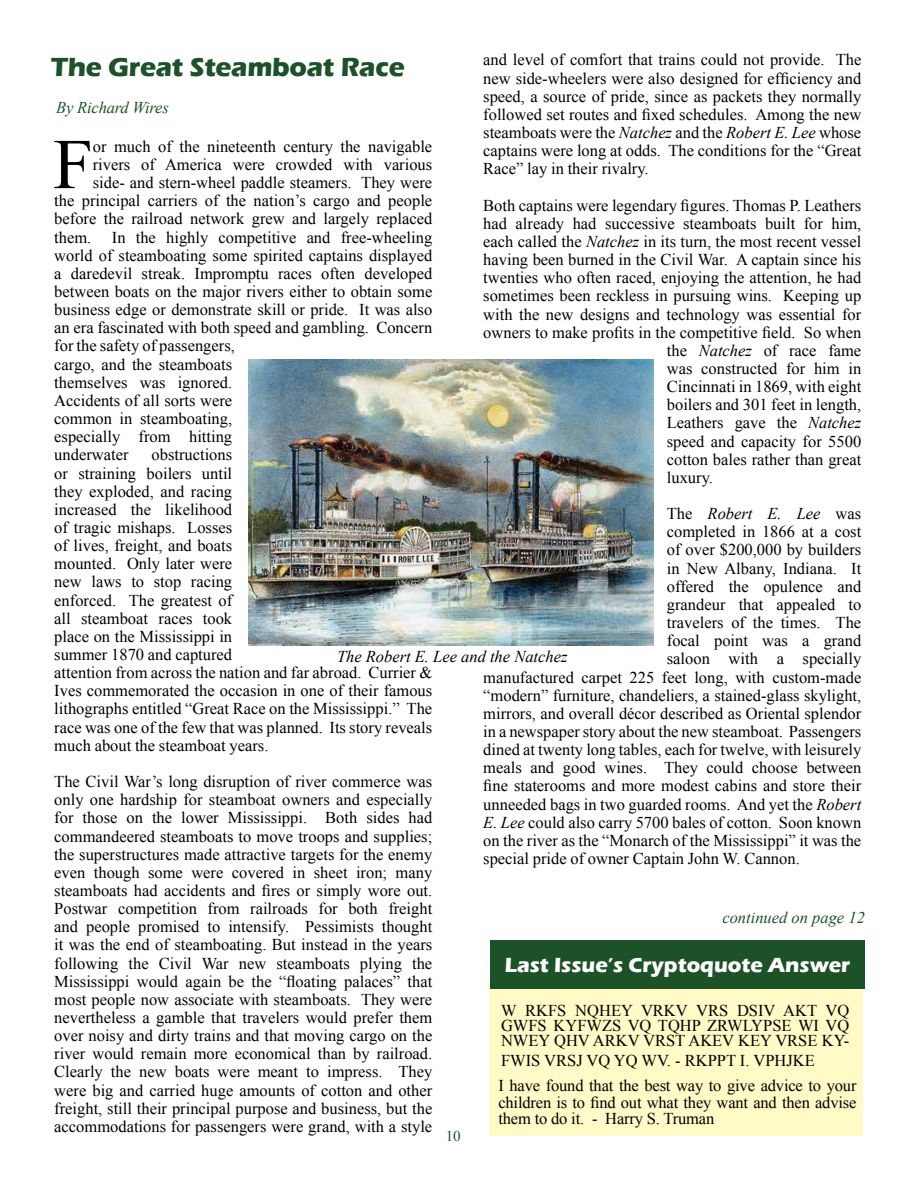
<style>
.page{position:relative;width:918px;height:1188px;background:#fff}
.page>*{position:absolute;margin:0;border:0;box-sizing:border-box;transform-origin:0 0}
.t1{font:71.25px "Times New Roman";color:#000}
.t2{font:700 27px "Eras ITC";letter-spacing:-.01em;color:#1d5128}
.t3{font:700 21px "Eras ITC";color:#fff}
.t4{font:16.5px/18.1px "Times New Roman";color:#000;text-align:justify}
.t5{font:italic 16.5px "Times New Roman";color:#000}
.t6{font:italic 16.5px "Times New Roman";color:#1d5128}
.t7{font:15px "Times New Roman";color:#1d5128}
.s1{font-style:italic}
.s2{font-style:normal}
</style>
<div class="page">
<img style="left:248px;top:359px;width:405px;height:286px">
<div style="left:489px;top:982px;width:374px;height:154px;background:#fffac6"></div>
<div style="left:490px;top:941px;width:375px;height:48px;background:#1d5128"></div>
<p class="t4" style="left:483px;top:51px;width:380px">and level of comfort that trains could not provide. The new side-wheelers were also designed for efficiency and speed, a source of pride, since as packets they normally followed set routes and fixed schedules. Among the new steamboats were the <span class="s1">Natchez</span> and the <span class="s1">Robert E. Lee</span> whose captains were long at odds. The conditions for the “Great Race” lay in their rivalry.</p>
<p class="t4" style="left:483px;top:196px;width:380px">Both captains were legendary figures. Thomas P. Leathers</p>
<p class="t4" style="left:483px;top:214px;width:380px">had already had successive steamboats built for him,</p>
<p class="t4" style="left:483px;top:232px;width:380px">each called the <span class="s1">Natchez</span> in its turn, the most recent vessel</p>
<p class="t4" style="left:483px;top:250px;width:379px">having been burned in the Civil War. A captain since his</p>
<p class="t4" style="left:483px;top:268px;width:380px">twenties who often raced, enjoying the attention, he had</p>
<p class="t4" style="left:483px;top:287px;width:380px">sometimes been reckless in pursuing wins. Keeping up</p>
<p class="t4" style="left:483px;top:305px;width:380px">with the new designs and technology was essential for</p>
<p class="t4" style="left:483px;top:323px;width:380px">owners to make profits in the competitive field. So when</p>
<p class="t4" style="left:667px;top:341px;width:196px">the <span class="s1">Natchez</span> of race fame</p>
<p class="t4" style="left:667px;top:359px;width:196px">was constructed for him in</p>
<p class="t4" style="left:667px;top:377px;width:196px">Cincinnati in 1869, with eight</p>
<p class="t4" style="left:667px;top:395px;width:196px">boilers and 301 feet in length,</p>
<p class="t4" style="left:667px;top:414px;width:196px">Leathers gave the <span class="s1">Natchez</span></p>
<p class="t4" style="left:667px;top:432px;width:196px">speed and capacity for 5500</p>
<p class="t4" style="left:667px;top:450px;width:196px">cotton bales rather than great</p>
<p class="t4" style="left:667px;top:468px;width:48px">luxury.</p>
<p class="t5" style="left:667px;top:502px;width:196px"><span class="s2">The</span> Robert E. Lee <span class="s2">was</span></p>
<p class="t4" style="left:667px;top:522px;width:196px">completed in 1866 at a cost</p>
<p class="t4" style="left:667px;top:541px;width:196px">of over $200,000 by builders</p>
<p class="t4" style="left:667px;top:559px;width:196px">in New Albany, Indiana. It</p>
<p class="t4" style="left:667px;top:577px;width:196px">offered the opulence and</p>
<p class="t4" style="left:667px;top:595px;width:196px">grandeur that appealed to</p>
<p class="t4" style="left:667px;top:613px;width:196px">travelers of the times. The</p>
<p class="t4" style="left:667px;top:631px;width:196px">focal point was a grand</p>
<p class="t4" style="left:667px;top:650px;width:196px">saloon with a specially</p>
<p class="t4" style="left:483px;top:668px;width:380px">manufactured carpet 225 feet long, with custom-made</p>
<p class="t4" style="left:483px;top:686px;width:380px">“modern” furniture, chandeliers, a stained-glass skylight,</p>
<p class="t4" style="left:483px;top:704px;width:380px">mirrors, and overall décor described as Oriental splendor</p>
<p class="t4" style="left:483px;top:722px;width:380px">in a newspaper story about the new steamboat. Passengers</p>
<p class="t4" style="left:483px;top:740px;width:379px">dined at twenty long tables, each for twelve, with leisurely</p>
<p class="t4" style="left:483px;top:758px;width:380px">meals and good wines. They could choose between</p>
<p class="t4" style="left:483px;top:777px;width:380px">fine staterooms and more modest cabins and store their</p>
<p class="t4" style="left:483px;top:795px;width:379px">unneeded bags in two guarded rooms. And yet the <span class="s1">Robert</span></p>
<p class="t4" style="left:483px;top:813px;width:379px"><span class="s1">E. Lee</span> could also carry 5700 bales of cotton. Soon known</p>
<p class="t4" style="left:483px;top:831px;width:379px">on the river as the “Monarch of the Mississippi” it was the</p>
<p class="t4" style="left:483px;top:849px;width:318px">special pride of owner Captain John W. Cannon.</p>
<h2 class="t2" style="left:51px;top:52px;width:355px">The Great Steamboat Race</h2>
<p class="t6" style="left:56px;top:96px;width:114px">By Richard Wires</p>
<h1 class="t1" style="left:53px;top:116px;width:41px">F</h1>
<p class="t4" style="left:93px;top:137px;width:341px">or much of the nineteenth century the navigable</p>
<p class="t4" style="left:93px;top:155px;width:341px">rivers of America were crowded with various</p>
<p class="t4" style="left:93px;top:173px;width:341px">side- and stern-wheel paddle steamers. They were</p>
<p class="t4" style="left:54px;top:191px;width:379px">the principal carriers of the nation’s cargo and people</p>
<p class="t4" style="left:54px;top:210px;width:379px">before the railroad network grew and largely replaced</p>
<p class="t4" style="left:54px;top:228px;width:380px">them. In the highly competitive and free-wheeling</p>
<p class="t4" style="left:54px;top:246px;width:380px">world of steamboating some spirited captains displayed</p>
<p class="t4" style="left:54px;top:264px;width:380px">a daredevil streak. Impromptu races often developed</p>
<p class="t4" style="left:54px;top:282px;width:380px">between boats on the major rivers either to obtain some</p>
<p class="t4" style="left:54px;top:300px;width:380px">business edge or demonstrate skill or pride. It was also</p>
<p class="t4" style="left:54px;top:318px;width:380px">an era fascinated with both speed and gambling. Concern</p>
<p class="t4" style="left:54px;top:337px;width:182px">for the safety of passengers,</p>
<p class="t4" style="left:54px;top:355px;width:179px">cargo, and the steamboats</p>
<p class="t4" style="left:54px;top:373px;width:179px">themselves was ignored.</p>
<p class="t4" style="left:54px;top:391px;width:179px">Accidents of all sorts were</p>
<p class="t4" style="left:54px;top:409px;width:179px">common in steamboating,</p>
<p class="t4" style="left:54px;top:427px;width:179px">especially from hitting</p>
<p class="t4" style="left:54px;top:446px;width:76px">underwater</p>
<p class="t4" style="left:54px;top:446px;width:380px;text-align:left;text-indent:97px">obstructions<br>or straining boilers until<br>they exploded, and racing<br>increased the likelihood<br>of tragic mishaps. Losses<br>of lives, freight, and boats<br>mounted. Only later were<br>new laws to stop racing<br>enforced. The greatest of<br>all steamboat races took<br>place on the Mississippi in<br>summer 1870 and captured<br>attention from across the nation and far abroad. Currier &amp;<br>Ives commemorated the occasion in one of their famous lithographs entitled “Great Race on the Mississippi.” The race was one of the few that was planned. Its story reveals much about the steamboat years.</p>
<p class="t4" style="left:54px;top:772px;width:380px">The Civil War’s long disruption of river commerce was only one hardship for steamboat owners and especially for those on the lower Mississippi. Both sides had commandeered steamboats to move troops and supplies; the superstructures made attractive targets for the enemy even though some were covered in sheet iron; many steamboats had accidents and fires or simply wore out.<br>Postwar competition from railroads for both freight and people promised to intensify. Pessimists thought it was the end of steamboating. But instead in the years following the Civil War new steamboats plying the Mississippi would again be the “floating palaces” that most people now associate with steamboats. They were nevertheless a gamble that travelers would prefer them over noisy and dirty trains and that moving cargo on the river would remain more economical than by railroad.<br>Clearly the new boats were meant to impress. They were big and carried huge amounts of cotton and other freight, still their principal purpose and business, but the accommodations for passengers were grand, with a style</p>
<p class="t5" style="left:337px;top:645px;width:232px">The Robert E. Lee and the Natchez</p>
<p class="t6" style="left:722px;top:906px;width:144px">continued on page 12</p>
<p class="t3" style="left:505px;top:953px;width:347px">Last Issue’s Cryptoquote Answer</p>
<p class="t4" style="left:501px;top:1002px;width:350px;line-height:15px">W RKFS NQHEY VRKV VRS DSIV AKT VQ GWFS KYFWZS VQ TQHP ZRWLYPSE WI VQ NWEY QHV ARKV VRST AKEV KEY VRSE KY-</p>
<p class="t4" style="left:501px;top:1051px;width:315px">FWIS VRSJ VQ YQ WV. - RKPPT I. VPHJKE</p>
<p class="t4" style="left:498px;top:1077px;width:360px;line-height:16.5px">I have found that the best way to give advice to your children is to find out what they want and then advise them to do it. - Harry S. Truman</p>
<p class="t7" style="left:446px;top:1126px;width:16px">10</p>
</div>
